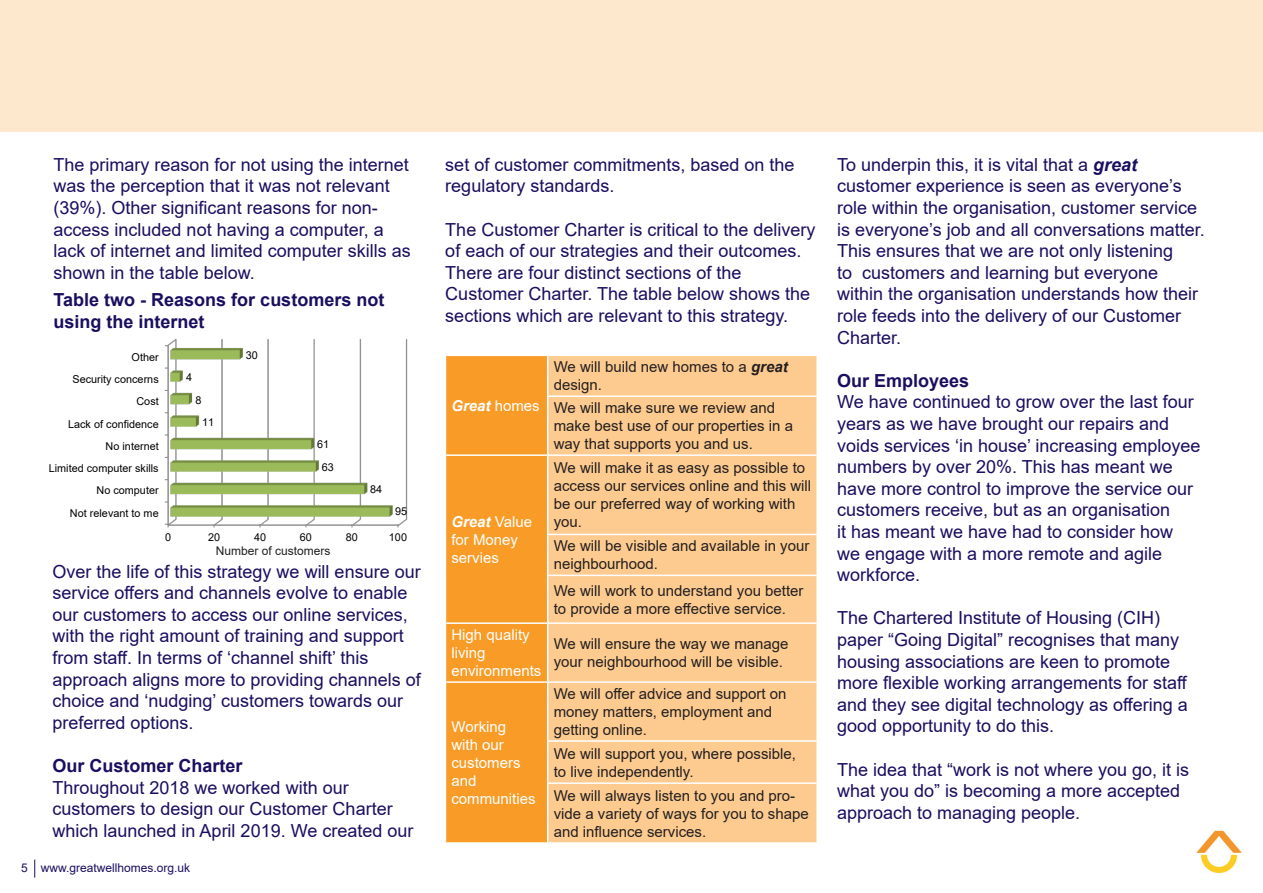
<style>
.page{position:relative;width:1263px;height:893px;background:#fff}
.page>*{position:absolute;margin:0;border:0;box-sizing:border-box;transform-origin:0 0}
.t1{font:18px/21.6px "Arial";color:#1a0e60}
.t2{font:700 18px/21.6px "Arial";color:#1a0e60}
.t3{font:15px/18px "Arial";color:#231f20}
.t4{font:15px/18px "Arial";color:#fff}
.t5{font:italic 700 15px "Arial";color:#fff}
.t6{font:12px "Arial";color:#1a0e60}
.t7{font:12px "Arial";color:#231f20}
.t8{font:10.8px "Arial";color:#000}
.s1{font-weight:400;font-style:normal}
.s2{font-weight:700;font-style:italic}
</style>
<div class="page">
<svg style="left:164px;top:338px;width:244px;height:190px"></svg>
<svg style="left:34px;top:860px;width:1px;height:18px"></svg>
<img style="left:1196px;top:830px;width:46px;height:43px">
<div style="left:446px;top:356px;width:101px;height:486px;background:#f89c27"></div>
<div style="left:548px;top:356px;width:268px;height:486px;background:#fdcb8f"></div>
<hr style="left:445px;top:454px;width:103px;height:2px;background:#fff">
<hr style="left:547px;top:740px;width:271px;height:2px;background:#fff">
<hr style="left:547px;top:782px;width:271px;height:2px;background:#fff">
<hr style="left:445px;top:622px;width:103px;height:2px;background:#fff">
<hr style="left:445px;top:681px;width:103px;height:2px;background:#fff">
<hr style="left:548px;top:681px;width:270px;height:2px;background:#fff">
<hr style="left:548px;top:622px;width:270px;height:2px;background:#fff">
<hr style="left:547px;top:534px;width:271px;height:1px;background:#fff">
<hr style="left:547px;top:575px;width:271px;height:1px;background:#fff">
<hr style="left:547px;top:395px;width:271px;height:2px;background:#fff">
<hr style="left:548px;top:454px;width:270px;height:2px;background:#fff">
<div style="left:0;top:0;width:1263px;height:132px;background:#fee8cd"></div>
<p class="t1" style="left:54px;top:154px;width:359px">The primary reason for not using the internet was the perception that it was not relevant (39%). Other significant reasons for non&shy;access included not having a computer, a lack of internet and limited computer skills as shown in the table below.</p>
<p class="t2" style="left:54px;top:289px;width:332px">Table two - Reasons for customers not using the internet</p>
<p class="t8" style="left:132px;top:349px;width:29px">Other</p>
<p class="t8" style="left:246px;top:348px;width:14px">30</p>
<p class="t8" style="left:72px;top:372px;width:88px">Security concerns</p>
<p class="t8" style="left:186px;top:370px;width:8px">4</p>
<p class="t8" style="left:136px;top:394px;width:24px">Cost</p>
<p class="t8" style="left:195px;top:392px;width:8px">8</p>
<p class="t8" style="left:68px;top:416px;width:92px">Lack of confidence</p>
<p class="t8" style="left:202px;top:415px;width:14px">11</p>
<p class="t8" style="left:106px;top:439px;width:55px">No internet</p>
<p class="t8" style="left:317px;top:437px;width:14px">61</p>
<p class="t8" style="left:49px;top:461px;width:111px">Limited computer skills</p>
<p class="t8" style="left:322px;top:459px;width:14px">63</p>
<p class="t8" style="left:97px;top:483px;width:64px">No computer</p>
<p class="t8" style="left:370px;top:482px;width:14px">84</p>
<p class="t8" style="left:70px;top:505px;width:90px">Not relevant to me</p>
<p class="t8" style="left:395px;top:504px;width:14px">95</p>
<p class="t8" style="left:165px;top:529px;width:8px">0</p>
<p class="t8" style="left:208px;top:529px;width:14px">20</p>
<p class="t8" style="left:254px;top:529px;width:14px">40</p>
<p class="t8" style="left:300px;top:529px;width:14px">60</p>
<p class="t8" style="left:346px;top:529px;width:14px">80</p>
<p class="t8" style="left:389px;top:529px;width:20px">100</p>
<p class="t7" style="left:216px;top:542px;width:116px">Number of customers</p>
<p class="t1" style="left:53px;top:560px;width:370px">Over the life of this strategy we will ensure our service offers and channels evolve to enable our customers to access our online services, with the right amount of training and support from staff. In terms of ‘channel shift’ this approach aligns more to providing channels of choice and ‘nudging’ customers towards our preferred options.</p>
<p class="t2" style="left:53px;top:755px;width:192px">Our Customer Charter</p>
<p class="t1" style="left:53px;top:776px;width:362px">Throughout 2018 we worked with our customers to design our Customer Charter which launched in April 2019. We created our</p>
<p class="t6" style="left:21px;top:859px;width:8px">5</p>
<p class="t6" style="left:41px;top:859px;width:151px">www.greatwellhomes.org.uk</p>
<p class="t1" style="left:445px;top:154px;width:351px">set of customer commitments, based on the regulatory standards.</p>
<p class="t1" style="left:445px;top:218px;width:372px">The Customer Charter is critical to the delivery of each of our strategies and their outcomes.</p>
<p class="t1" style="left:445px;top:262px;width:366px">There are four distinct sections of the<br>Customer Charter. The table below shows the sections which are relevant to this strategy.</p>
<p class="t5" style="left:451px;top:395px;width:90px">Great <span class="s1">homes</span></p>
<p class="t4" style="left:451px;top:512px;width:82px"><span class="s2">Great</span> Value for Money servies</p>
<p class="t3" style="left:554px;top:358px;width:235px">We will build new homes to a <span class="s2">great </span>design.</p>
<p class="t3" style="left:554px;top:399px;width:241px">We will make sure we review and make best use of our properties in a way that supports you and us.</p>
<p class="t3" style="left:554px;top:459px;width:259px">We will make it as easy as possible to access our services online and this will be our preferred way of working with you.</p>
<p class="t3" style="left:554px;top:537px;width:257px">We will be visible and available in your neighbourhood.</p>
<p class="t3" style="left:554px;top:581px;width:251px">We will work to understand you better to provide a more effective service.</p>
<p class="t4" style="left:451px;top:626px;width:92px">High quality living environments</p>
<p class="t3" style="left:554px;top:635px;width:236px">We will ensure the way we manage your neighbourhood will be visible.</p>
<p class="t4" style="left:451px;top:718px;width:86px">Working with our customers and communities</p>
<p class="t3" style="left:554px;top:685px;width:234px">We will offer advice and support on money matters, employment and getting online.</p>
<p class="t3" style="left:554px;top:744px;width:244px">We will support you, where possible, to live independently.</p>
<p class="t3" style="left:554px;top:786px;width:257px">We will always listen to you and pro&shy;vide a variety of ways for you to shape and influence services.</p>
<p class="t1" style="left:837px;top:154px;width:369px">To underpin this, it is vital that a <span class="s2">great </span>customer experience is seen as everyone’s role within the organisation, customer service is everyone’s job and all conversations matter.<br>This ensures that we are not only listening<br>to customers and learning but everyone within the organisation understands how their role feeds into the delivery of our Customer Charter.</p>
<p class="t2" style="left:837px;top:370px;width:134px">Our Employees</p>
<p class="t1" style="left:837px;top:391px;width:365px">We have continued to grow over the last four years as we have brought our repairs and voids services ‘in house’ increasing employee numbers by over 20%. This has meant we have more control to improve the service our customers receive, but as an organisation<br>it has meant we have had to consider how we engage with a more remote and agile workforce.</p>
<p class="t1" style="left:837px;top:607px;width:352px">The Chartered Institute of Housing (CIH) paper “Going Digital” recognises that many housing associations are keen to promote more flexible working arrangements for staff and they see digital technology as offering a good opportunity to do this.</p>
<p class="t1" style="left:837px;top:758px;width:354px">The idea that “work is not where you go, it is what you do” is becoming a more accepted approach to managing people.</p>
</div>
